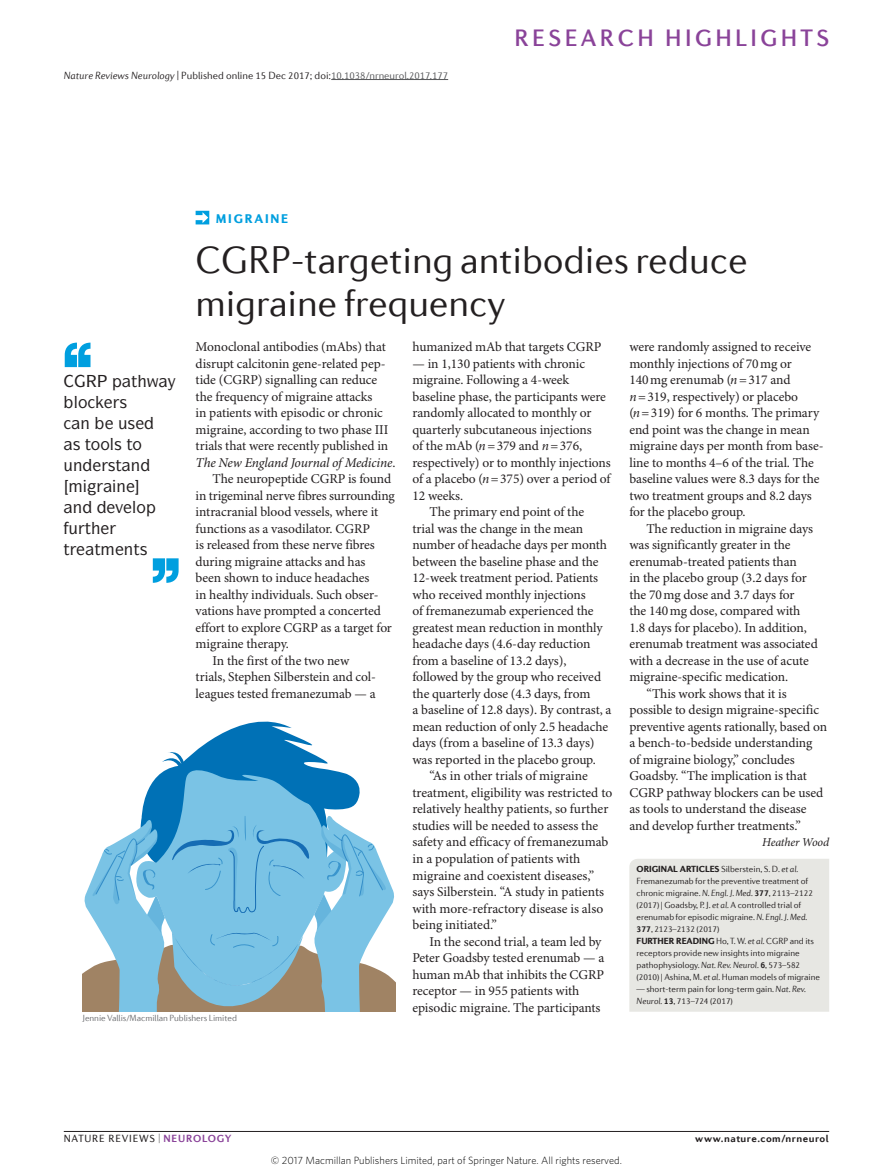
<style>
.page{position:relative;width:893px;height:1174px;background:#fff}
.page>*{position:absolute;margin:0;border:0;box-sizing:border-box;transform-origin:0 0}
.Title{font:300 39px/42px "Diverda Sans Com";letter-spacing:-.005em;color:#231f20}
.t1{font:500 24px "Diverda Sans Com";letter-spacing:.14em;color:#8a4399}
.Pull_quote{font:500 16.5px/21px "ITC Symbol Std";color:#231f20;text-align:center}
.Body_text{font:13.5px/16.5px "Minion Pro";letter-spacing:-.005em;color:#231f20}
.Body_first{font:13.5px/16.5px "Minion Pro";letter-spacing:-.005em;color:#231f20}
.Strapline{font:900 12.75px "Diverda Sans Com";letter-spacing:.14em;color:#009fdf}
.Author{font:italic 12px "Minion Pro";letter-spacing:-.01em;color:#231f20}
.AOP_line{font:300 10.5px "Diverda Sans Com";color:#231f20}
.t2{font:300 10.5px "Whitney";color:#000}
.t3{font:10.5px "Diverda Sans Com";letter-spacing:.075em;color:#231f20}
.t4{font:700 10.5px "Diverda Sans Com";letter-spacing:.045em;color:#231f20}
.Info_box_text{font:300 9px/12px "Diverda Sans Com";letter-spacing:-.005em;color:#231f20}
.Credit_line{font:300 9px "Diverda Sans Com";letter-spacing:-.005em;color:#6c6d70}
.s1{font-style:italic}
.s2{color:#57585a}
.s3{font-weight:900}
.s4{font-weight:700}
.s5{font-weight:700;color:#8a4399}
</style>
<div class="page">
<hr style="left:64px;top:1131px;width:765px;height:1px;background:#231f20">
<svg style="left:83px;top:721px;width:312px;height:291px"></svg>
<svg style="left:153px;top:558px;width:26px;height:25px"></svg>
<svg style="left:65px;top:342px;width:26px;height:25px"></svg>
<svg style="left:196px;top:211px;width:13px;height:13px"></svg>
<div style="left:629px;top:859px;width:200px;height:152px;background:#e7e7e3"></div>
<hr style="left:331px;top:79px;width:117px;height:1px;background:#57585a">
<p class="AOP_line" style="left:64px;top:69px;width:386px"><span class="s1">Nature Reviews Neurology</span> | Published online 15 Dec 2017; doi:<span class="s2">10.1038/nrneurol.2017.177</span></p>
<h2 class="t1" style="left:514px;top:24px;width:316px">RESEARCH HIGHLIGHTS</h2>
<p class="Strapline" style="left:216px;top:211px;width:74px">MIGRAINE</p>
<p class="Title" style="left:196px;top:239px;width:554px">CGRP-targeting antibodies reduce migraine frequency</p>
<p class="Pull_quote" style="left:80px;top:412px;width:56px">■ ◆▲</p>
<p class="Pull_quote" style="left:73px;top:433px;width:71px">▲ ▼□□●▲ ▼□</p>
<p class="Pull_quote" style="left:108px;top:454px;width:34px">▲▼ ■ ■</p>
<p class="Pull_quote" style="left:73px;top:496px;width:75px">■ ❖ ●□</p>
<p class="Pull_quote" style="left:124px;top:538px;width:25px">■▼▲</p>
<p class="Body_first" style="left:196px;top:339px;width:201px">Monoclonal antibodies (mAbs) that disrupt calcitonin gene-related pep&shy;tide (CGRP) signalling can reduce the frequency of migraine attacks<br>in patients with episodic or chronic migraine, according to two phase III trials that were recently published in <span class="s1">The New England Journal of Medicine</span>.</p>
<p class="Body_text" style="left:196px;top:471px;width:201px;text-indent:17px">The neuropeptide CGRP is found in trigeminal nerve fibres surrounding intracranial blood vessels, where it functions as a vasodilator. CGRP<br>is released from these nerve fibres during migraine attacks and has<br>been shown to induce headaches<br>in healthy individuals. Such obser&shy;vations have prompted a concerted effort to explore CGRP as a target for migraine therapy.</p>
<p class="Body_text" style="left:196px;top:653px;width:182px;text-indent:17px">In the first of the two new trials, Stephen Silberstein and col&shy;leagues tested fremanezumab — a</p>
<p class="Credit_line" style="left:82px;top:1012px;width:156px">Jennie Vallis/Macmillan Publishers Limited</p>
<p class="Body_text" style="left:412px;top:339px;width:190px">humanized mAb that targets CGRP</p>
<p class="Body_text" style="left:412px;top:356px;width:200px">— in 1,130 patients with chronic migraine. Following a 4‑week baseline phase, the participants were randomly allocated to monthly or quarterly subcutaneous injections<br>of the mAb (<span class="s1">n</span>=379 and <span class="s1">n</span>=376, respectively) or to monthly injections of a placebo (<span class="s1">n</span>=375) over a period of<br>12 weeks.</p>
<p class="Body_text" style="left:412px;top:504px;width:201px;text-indent:17px">The primary end point of the<br>trial was the change in the mean number of headache days per month between the baseline phase and the 12‑week treatment period. Patients who received monthly injections<br>of fremanezumab experienced the greatest mean reduction in monthly headache days (4.6-day reduction from a baseline of 13.2 days), followed by the group who received the quarterly dose (4.3 days, from<br>a baseline of 12.8 days). By contrast, a mean reduction of only 2.5 headache days (from a baseline of 13.3 days) was reported in the placebo group.</p>
<p class="Body_text" style="left:412px;top:768px;width:201px;text-indent:17px">“As in other trials of migraine treatment, eligibility was restricted to relatively healthy patients, so further studies will be needed to assess the safety and efficacy of fremanezumab in a population of patients with migraine and coexistent diseases,” says Silberstein. “A study in patients with more-refractory disease is also being initiated.”</p>
<p class="Body_text" style="left:412px;top:933px;width:193px;text-indent:17px">In the second trial, a team led by Peter Goadsby tested erenumab — a human mAb that inhibits the CGRP receptor — in 955 patients with episodic migraine. The participants</p>
<p class="Body_text" style="left:629px;top:339px;width:196px">were randomly assigned to receive monthly injections of 70mg or<br>140mg erenumab (<span class="s1">n</span>=317 and <span class="s1">n</span>=319, respectively) or placebo (<span class="s1">n</span>=319) for 6 months. The primary end point was the change in mean migraine days per month from base&shy;line to months 4–6 of the trial. The baseline values were 8.3 days for the two treatment groups and 8.2 days for the placebo group.</p>
<p class="Body_text" style="left:629px;top:521px;width:190px;text-indent:17px">The reduction in migraine days was significantly greater in the erenumab-treated patients than<br>in the placebo group (3.2 days for the 70mg dose and 3.7 days for<br>the 140mg dose, compared with<br>1.8 days for placebo). In addition, erenumab treatment was associated with a decrease in the use of acute migraine-specific medication.</p>
<p class="Body_text" style="left:629px;top:686px;width:199px;text-indent:17px">“This work shows that it is possible to design migraine-specific preventive agents rationally, based on a bench-to-bedside understanding<br>of migraine biology,” concludes Goadsby. “The implication is that CGRP pathway blockers can be used as tools to understand the disease and develop further treatments.”</p>
<p class="Author" style="left:762px;top:835px;width:68px">Heather Wood</p>
<p class="Info_box_text" style="left:637px;top:863px;width:178px"><span class="s3">ORIGINAL ARTICLES</span> Silberstein, S. D. <span class="s1">et al.<br></span>Fremanezumab for the preventive treatment of chronic migraine. <span class="s1">N. Engl. J. Med.</span> <span class="s4">377</span>, 2113–2122 (2017) | Goadsby, P. J. <span class="s1">et al.</span> A controlled trial of erenumab for episodic migraine. <span class="s1">N. Engl. J. Med.<br></span><span class="s4">377</span>, 2123–2132 (2017)</p>
<p class="Info_box_text" style="left:637px;top:935px;width:185px"><span class="s3">FURTHER READING</span> Ho, T. W. <span class="s1">et al.</span> CGRP and its receptors provide new insights into migraine pathophysiology. <span class="s1">Nat. Rev. Neurol.</span> <span class="s4">6</span>, 573–582 (2010) | Ashina, M. <span class="s1">et al.</span> Human models of migraine</p>
<p class="Info_box_text" style="left:637px;top:983px;width:171px">— short-term pain for long-term gain. <span class="s1">Nat. Rev.<br>Neurol.</span> <span class="s4">13</span>, 713–724 (2017)</p>
<p class="t3" style="left:64px;top:1132px;width:169px">NATURE REVIEWS | <span class="s5">NEUROLOGY</span></p>
<p class="t4" style="left:695px;top:1132px;width:135px">www.nature.com/nrneurol</p>
<p class="t2" style="left:271px;top:1153px;width:352px">© 2017 Macmillan Publishers Limited, part of Springer Nature. All rights reserved.</p>
</div>
